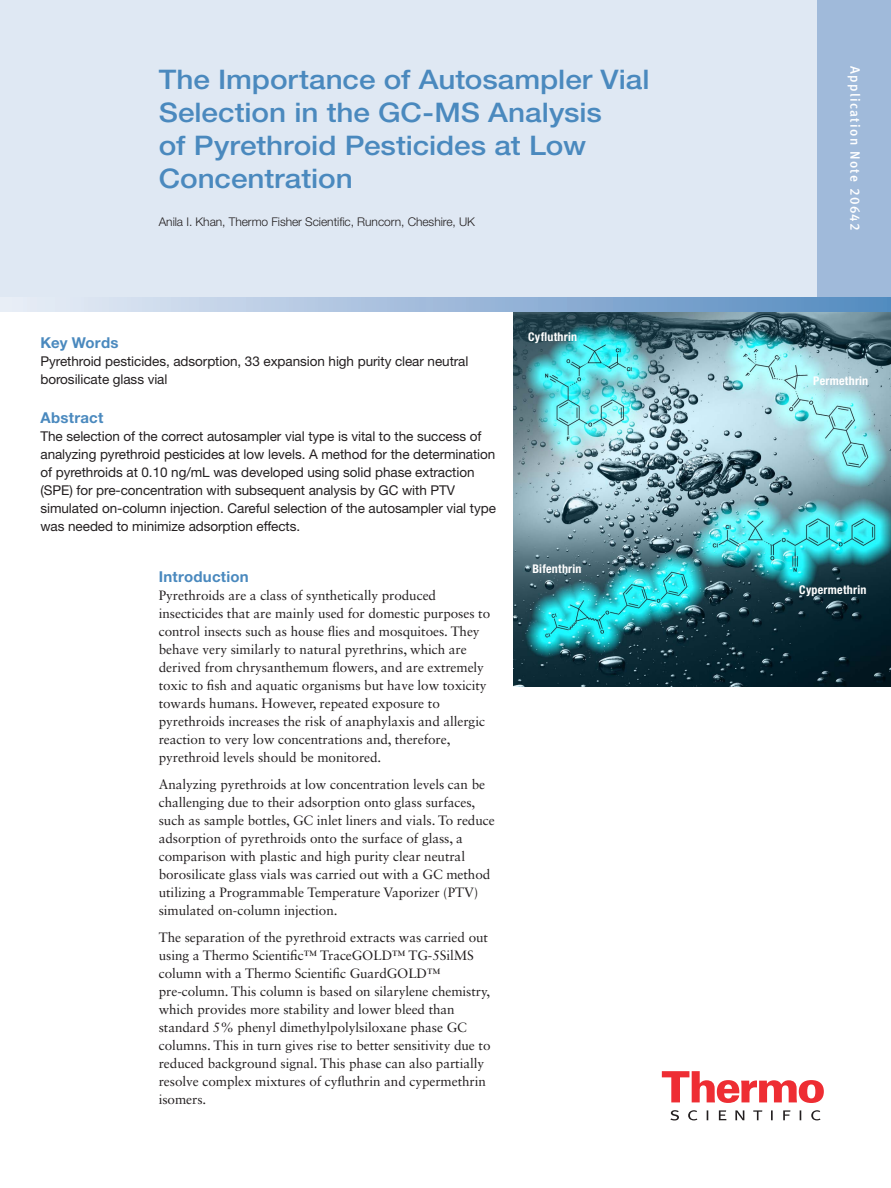
<style>
.page{position:relative;width:891px;height:1188px;background:#fff}
.page>*{position:absolute;margin:0;border:0;box-sizing:border-box;transform-origin:0 0}
.t1{font:500 27px/33px "Helvetica Neue LT Std";letter-spacing:-.005em;color:#4a89be;scale:1.1 1}
.Headline_level_1{font:700 15px "Helvetica Neue LT Std";letter-spacing:.015em;color:#4a89be}
.Body_copy{font:13.5px/18px "Sabon LT Std";letter-spacing:-.005em;color:#231f20}
.Goal_Text{font:13.5px/18px "Helvetica Neue LT Std";letter-spacing:-.005em;color:#231f20}
.Keywords_Text{font:13.5px/18px "Helvetica Neue LT Std";letter-spacing:-.005em;color:#231f20}
.Document_Type{font:13.5px "Meta Medium LF";letter-spacing:.1em;color:#fff}
.Author{font:300 12px "Helvetica Neue LT Std";letter-spacing:-.005em;color:#231f20}
.Footnote{font:700 condensed 12px "Helvetica Neue LT Std";letter-spacing:.02em;color:#fff}
</style>
<div class="page">
<div style="left:0;top:0;width:891px;height:303px;background:#dfe8f3"></div>
<div style="left:817px;top:0;width:74px;height:303px;background:#a0bada"></div>
<svg style="left:662px;top:1071px;width:162px;height:32px"></svg>
<svg style="left:670px;top:1110px;width:151px;height:10px"></svg>
<img style="left:514px;top:312px;width:377px;height:375px">
<svg style="left:0;top:297px;width:891px;height:15px"></svg>
<p class="t1" style="left:159px;top:62px;width:448px">The Importance of Autosampler Vial<br>Selection in the GC-MS Analysis<br>of Pyrethroid Pesticides at Low<br>Concentration</p>
<p class="Author" style="left:159px;top:214px;width:318px">Anila I. Khan, Thermo Fisher Scientific, Runcorn, Cheshire, UK</p>
<p class="Headline_level_1" style="left:40px;top:334px;width:80px">Key Words</p>
<p class="Keywords_Text" style="left:40px;top:352px;width:429px">Pyrethroid pesticides, adsorption, 33 expansion high purity clear neutral borosilicate glass vial</p>
<p class="Headline_level_1" style="left:40px;top:409px;width:64px">Abstract</p>
<p class="Goal_Text" style="left:40px;top:427px;width:457px">The selection of the correct autosampler vial type is vital to the success of analyzing pyrethroid pesticides at low levels. A method for the determination of pyrethroids at 0.10 ng/mL was developed using solid phase extraction (SPE) for pre-concentration with subsequent analysis by GC with PTV simulated on-column injection. Careful selection of the autosampler vial type was needed to minimize adsorption effects.</p>
<p class="Headline_level_1" style="left:159px;top:567px;width:92px">Introduction</p>
<p class="Body_copy" style="left:159px;top:586px;width:333px">Pyrethroids are a class of synthetically produced insecticides that are mainly used for domestic purposes to control insects such as house flies and mosquitoes. They behave very similarly to natural pyrethrins, which are derived from chrysanthemum flowers, and are extremely toxic to fish and aquatic organisms but have low toxicity towards humans. However, repeated exposure to pyrethroids increases the risk of anaphylaxis and allergic reaction to very low concentrations and, therefore, pyrethroid levels should be monitored.</p>
<p class="Body_copy" style="left:159px;top:775px;width:338px">Analyzing pyrethroids at low concentration levels can be challenging due to their adsorption onto glass surfaces, such as sample bottles, GC inlet liners and vials. To reduce adsorption of pyrethroids onto the surface of glass, a comparison with plastic and high purity clear neutral borosilicate glass vials was carried out with a GC method utilizing a Programmable Temperature Vaporizer (PTV) simulated on-column injection.</p>
<p class="Body_copy" style="left:159px;top:928px;width:333px">The separation of the pyrethroid extracts was carried out using a Thermo Scientific™ TraceGOLD™ TG-5SilMS column with a Thermo Scientific GuardGOLD™ pre-column. This column is based on silarylene chemistry, which provides more stability and lower bleed than standard 5% phenyl dimethylpolylsiloxane phase GC columns. This in turn gives rise to better sensitivity due to reduced background signal. This phase can also partially resolve complex mixtures of cyfluthrin and cypermethrin isomers.</p>
<p class="Footnote" style="left:528px;top:330px;width:50px">Cyfluthrin</p>
<p class="Footnote" style="left:532px;top:561px;width:51px">Bifenthrin</p>
<p class="Document_Type" style="left:863px;top:66px;width:166px;rotate:90deg">Application Note 20642</p>
<p class="Footnote" style="left:813px;top:374px;width:57px">Permethrin</p>
<p class="Footnote" style="left:799px;top:583px;width:69px">Cypermethrin</p>
</div>
